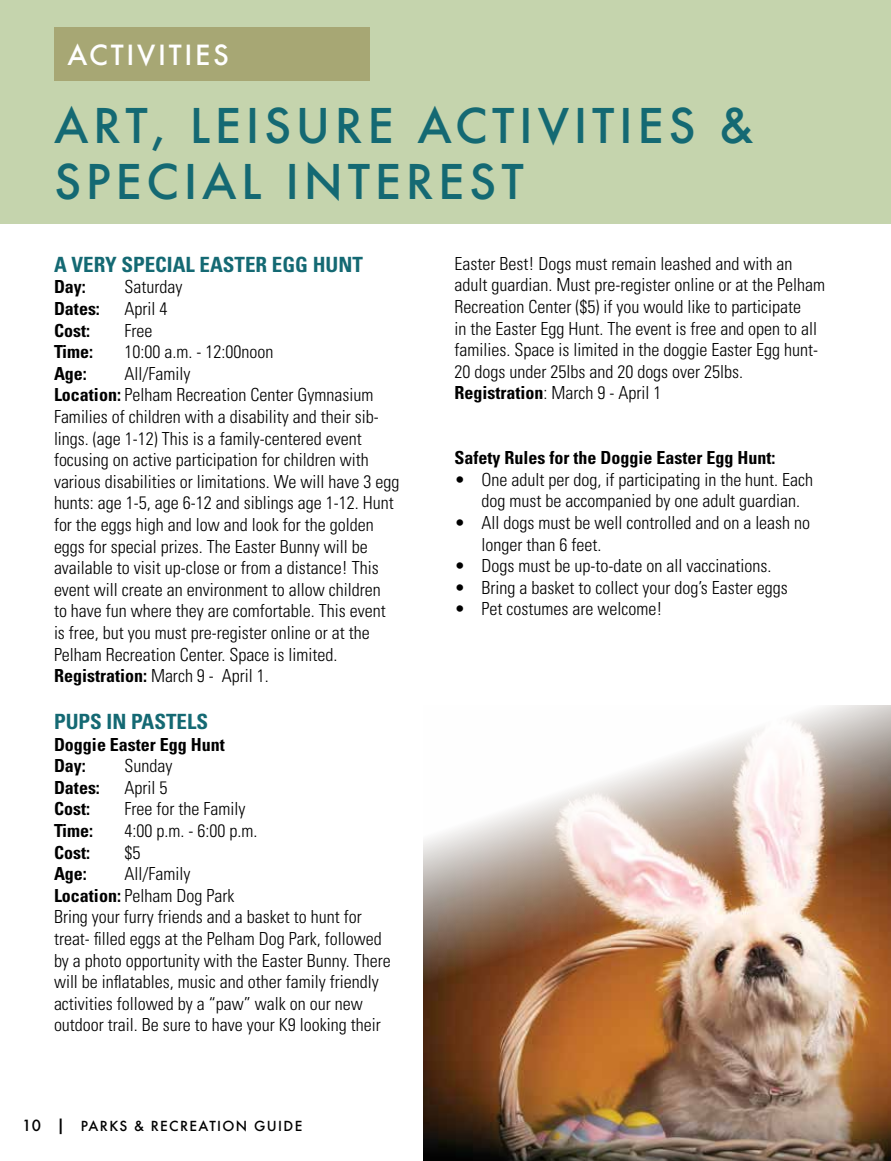
<style>
.page{position:relative;width:891px;height:1161px;background:#fff}
.page>*{position:absolute;margin:0;border:0;box-sizing:border-box;transform-origin:0 0}
.t1{font:500 46.5px/55.8px "Futura";letter-spacing:.1em;color:#146973}
.t2{font:500 27px "Futura";letter-spacing:.1em;color:#fff}
.t3{font:700 condensed 21px "Univers LT Std";color:#146973}
.t4{font:300 condensed 18px/21.6px "Univers LT Std";color:#000}
.t5{font:700 condensed 18px/21.6px "Univers LT Std";color:#000}
.t6{font:500 13.5px "Futura";letter-spacing:.1em;color:#000}
.s1{font-weight:700}
.s2{font-size:15px}
.s3{font-size:16.5px}
</style>
<div class="page">
<div style="left:0;top:0;width:891px;height:223px;background:#c5d4ad"></div>
<div style="left:54px;top:27px;width:316px;height:54px;background:#a7a774"></div>
<img style="left:423px;top:707px;width:468px;height:454px">
<h2 class="t2" style="left:68px;top:37px;width:163px">ACTIVITIES</h2>
<h1 class="t1" style="left:54px;top:98px;width:701px">ART, LEISURE ACTIVITIES &amp;<br>SPECIAL INTEREST</h1>
<p class="t3" style="left:54px;top:252px;width:310px">A VERY SPECIAL EASTER EGG HUNT</p>
<p class="t5" style="left:54px;top:276px;width:33px">Day:</p>
<p class="t4" style="left:125px;top:276px;width:59px">Saturday</p>
<p class="t5" style="left:54px;top:298px;width:47px">Dates:</p>
<p class="t4" style="left:125px;top:298px;width:44px">April 4</p>
<p class="t5" style="left:54px;top:319px;width:37px">Cost:</p>
<p class="t4" style="left:125px;top:320px;width:29px">Free</p>
<p class="t5" style="left:54px;top:341px;width:41px">Time:</p>
<p class="t4" style="left:125px;top:341px;width:150px">10:00 a.m. - 12:00noon</p>
<p class="t5" style="left:54px;top:363px;width:34px">Age:</p>
<p class="t4" style="left:54px;top:363px;width:347px;text-indent:71px">All/Family<br><span class="s1">Location:</span> Pelham Recreation Center Gymnasium Families of children with a disability and their sib&shy;lings. (age 1-12) This is a family-centered event focusing on active participation for children with various disabilities or limitations. We will have 3 egg hunts: age 1-5, age 6-12 and siblings age 1-12. Hunt for the eggs high and low and look for the golden eggs for special prizes. The Easter Bunny will be available to visit up-close or from a distance! This event will create an environment to allow children<br>to have fun where they are comfortable. This event is free, but you must pre-register online or at the Pelham Recreation Center. Space is limited.<br><span class="s1">Registration:</span> March 9 - April 1.</p>
<p class="t3" style="left:54px;top:709px;width:156px">PUPS IN PASTELS</p>
<p class="t5" style="left:54px;top:733px;width:172px">Doggie Easter Egg Hunt<br>Day:</p>
<p class="t4" style="left:125px;top:755px;width:49px">Sunday</p>
<p class="t5" style="left:54px;top:777px;width:47px">Dates:</p>
<p class="t4" style="left:125px;top:777px;width:44px">April 5</p>
<p class="t5" style="left:54px;top:798px;width:37px">Cost:</p>
<p class="t4" style="left:125px;top:798px;width:122px">Free for the Family</p>
<p class="t5" style="left:54px;top:820px;width:41px">Time:</p>
<p class="t4" style="left:125px;top:820px;width:134px">4:00 p.m. - 6:00 p.m.</p>
<p class="t5" style="left:54px;top:841px;width:37px">Cost:</p>
<p class="t4" style="left:125px;top:842px;width:17px">$5</p>
<p class="t5" style="left:54px;top:863px;width:34px">Age:</p>
<p class="t4" style="left:54px;top:863px;width:338px;text-indent:71px">All/Family<br><span class="s1">Location:</span> Pelham Dog Park<br>Bring your furry friends and a basket to hunt for treat- filled eggs at the Pelham Dog Park, followed by a photo opportunity with the Easter Bunny. There will be inflatables, music and other family friendly activities followed by a “paw” walk on our new outdoor trail. Be sure to have your K9 looking their</p>
<p class="t6" style="left:22px;top:1117px;width:282px"><span class="s2">10</span> <span class="s3">|</span> PARKS &amp; RECREATION GUIDE</p>
<p class="t4" style="left:454px;top:253px;width:372px">Easter Best! Dogs must remain leashed and with an adult guardian. Must pre-register online or at the Pelham Recreation Center ($5) if you would like to participate<br>in the Easter Egg Hunt. The event is free and open to all families. Space is limited in the doggie Easter Egg hunt-20 dogs under 25lbs and 20 dogs over 25lbs.<br><span class="s1">Registration</span>: March 9 - April 1</p>
<p class="t5" style="left:454px;top:447px;width:322px">Safety Rules for the Doggie Easter Egg Hunt:</p>
<p class="t4" style="left:482px;top:469px;width:333px;text-indent:-27px">• One adult per dog, if participating in the hunt. Each dog must be accompanied by one adult guardian.</p>
<p class="t4" style="left:482px;top:512px;width:330px;text-indent:-27px">• All dogs must be well controlled and on a leash no longer than 6 feet.</p>
<p class="t4" style="left:454px;top:555px;width:318px">• Dogs must be up-to-date on all vaccinations.</p>
<p class="t4" style="left:454px;top:577px;width:335px">• Bring a basket to collect your dog’s Easter eggs</p>
<p class="t4" style="left:454px;top:598px;width:209px">• Pet costumes are welcome!</p>
</div>
